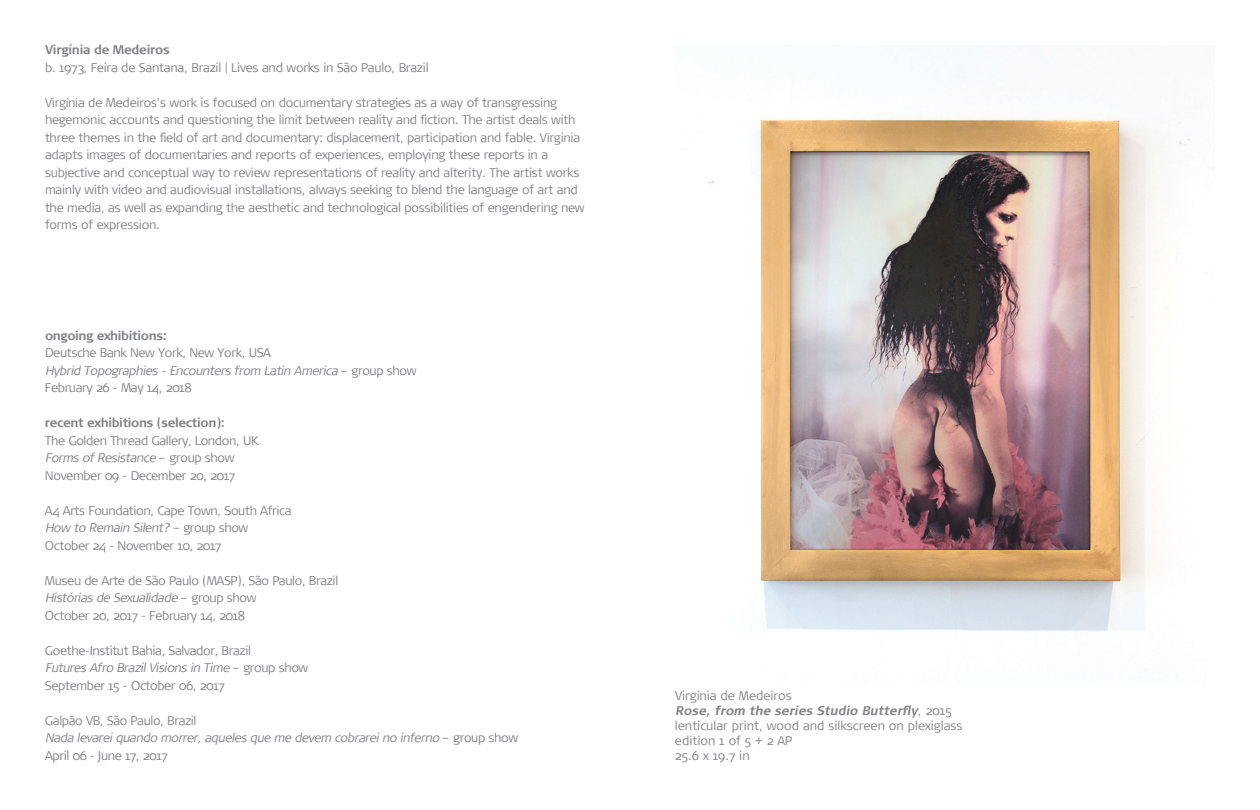
<style>
.page{position:relative;width:1260px;height:810px;background:#fff}
.page>*{position:absolute;margin:0;border:0;box-sizing:border-box;transform-origin:0 0}
.t1{font:300 12.5px/17.5px "Signa";letter-spacing:-.02em;color:#808285}
.t2{font:300 12.5px/15px "Signa";color:#808285}
.t3{font:italic 300 12.5px/17.5px "Signa";color:#808285}
.t4{font:700 12.5px "Signa";letter-spacing:-.03em;color:#808285}
.s1{font-style:italic}
.s2{font-style:normal}
.s3{font-weight:700;font-style:italic}
</style>
<div class="page">
<img style="left:700px;top:45px;width:514px;height:625px">
<p class="t4" style="left:45px;top:43px;width:126px">Virgínia de Medeiros</p>
<p class="t1" style="left:45px;top:59px;width:385px">b. 1973, Feira de Santana, Brazil | Lives and works in São Paulo, Brazil</p>
<p class="t1" style="left:45px;top:94px;width:541px">Virgínia de Medeiros’s work is focused on documentary strategies as a way of transgressing hegemonic accounts and questioning the limit between reality and fiction. The artist deals with three themes in the field of art and documentary: displacement, participation and fable. Virginia adapts images of documentaries and reports of experiences, employing these reports in a subjective and conceptual way to review representations of reality and alterity. The artist works mainly with video and audiovisual installations, always seeking to blend the language of art and the media, as well as expanding the aesthetic and technological possibilities of engendering new forms of expression.</p>
<p class="t4" style="left:45px;top:328px;width:123px">ongoing exhibitions:</p>
<p class="t1" style="left:45px;top:344px;width:373px">Deutsche Bank New York, New York, USA<br><span class="s1">Hybrid Topographies -Encounters from Latin America</span> – g r o u p s h o w<br>February 26 - May 14, 2018</p>
<p class="t4" style="left:45px;top:416px;width:182px">recent exhibitions (selection):</p>
<p class="t1" style="left:45px;top:432px;width:215px">The Golden Thread Gallery, London, UK<br><span class="s1">Forms ofResistance</span> – g r o u p s h o w<br>November 09 - December 20, 2017</p>
<p class="t1" style="left:45px;top:502px;width:248px">A4 Arts Foundation, Cape Town, South Africa<br><span class="s1">How to Remain Silent? –</span> g r o u p s h o w<br>October 24 - November 10, 2017</p>
<p class="t1" style="left:45px;top:572px;width:295px">Museu de Arte de São Paulo (MASP), São Paulo, Brazil<br><span class="s1">Histórias de Sexualidade</span> – g r o u p s h o w<br>October 20, 2017 - February 14, 2018</p>
<p class="t1" style="left:45px;top:642px;width:265px">Goethe-Institut Bahia, Salvador, Brazil<br><span class="s1">Futures Afro BrazilVisions in Time</span> – g r o u p s h o w<br>September 15 - October 06, 2017</p>
<p class="t3" style="left:45px;top:712px;width:475px"><span class="s2">Galpão VB, São Paulo, Brazil<br></span>Nada levareiquando morrer,aqueles que me devem cobrareino inferno <span class="s2">– g r o u p s h o w<br>April 06 - June 17, 2017</span></p>
<p class="t2" style="left:675px;top:689px;width:289px">Virgínia de Medeiros<br><span class="s3">Rose, from the series Studio Butterfly</span>, 2 0 1 5 lenticular print, wood and silkscreen on plexiglass edition 1 of 5 + 2 AP<br>25.6 x 19.7 in</p>
</div>
